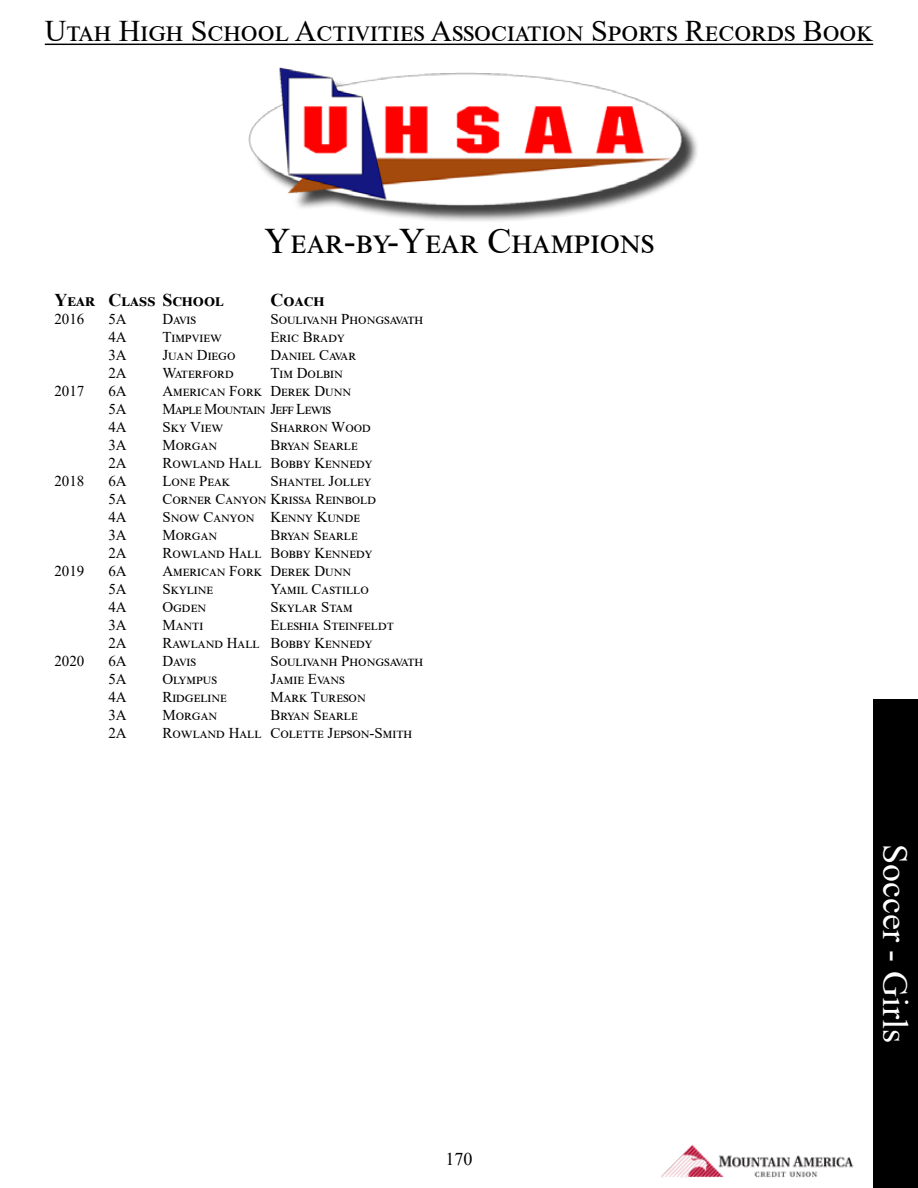
<style>
.page{position:relative;width:918px;height:1188px;background:#fff}
.page>*{position:absolute;margin:0;border:0;box-sizing:border-box;transform-origin:0 0}
.t1{font:36px "Times New Roman";color:#000}
.t2{font:36px "Times New Roman";color:#fff}
.t3{font:30px "Times New Roman";color:#000}
.t4{font:700 18px "Times New Roman";color:#000}
.t5{font:18px "Times New Roman";color:#000}
.t6{font:15px "Times New Roman";color:#000}
.t7{font:15px "Times New Roman";letter-spacing:-.04em;color:#000}
</style>
<div class="page">
<hr style="left:45px;top:44px;width:828px;height:1px;background:#000">
<div style="left:252px;top:71px;width:448px;height:153px;background:#000;opacity:.75"></div>
<img style="left:248px;top:67px;width:440px;height:151px">
<img style="left:661px;top:1144px;width:193px;height:34px">
<div style="left:873px;top:699px;width:45px;height:489px;background:#000"></div>
<h2 class="t3" style="left:45px;top:10px;width:830px">Utah High School Activities Association Sports Records Book</h2>
<h1 class="t1" style="left:265px;top:215px;width:391px">Year-by-Year Champions</h1>
<p class="t4" style="left:54px;top:287px;width:171px">Year Class School</p>
<p class="t4" style="left:270px;top:287px;width:56px">Coach</p>
<p class="t6" style="left:54px;top:308px;width:31px">2016</p>
<p class="t6" style="left:108px;top:308px;width:20px">5A</p>
<p class="t6" style="left:162px;top:308px;width:35px">Davis</p>
<p class="t6" style="left:270px;top:308px;width:154px">Soulivanh Phongsavath</p>
<p class="t6" style="left:108px;top:326px;width:20px">4A</p>
<p class="t6" style="left:162px;top:326px;width:61px">Timpview</p>
<p class="t6" style="left:270px;top:326px;width:76px">Eric Brady</p>
<p class="t6" style="left:108px;top:344px;width:20px">3A</p>
<p class="t6" style="left:162px;top:344px;width:75px">Juan Diego</p>
<p class="t6" style="left:270px;top:344px;width:85px">Daniel Cavar</p>
<p class="t6" style="left:108px;top:362px;width:20px">2A</p>
<p class="t6" style="left:162px;top:362px;width:73px">Waterford</p>
<p class="t6" style="left:270px;top:362px;width:74px">Tim Dolbin</p>
<p class="t6" style="left:54px;top:380px;width:31px">2017</p>
<p class="t6" style="left:108px;top:380px;width:20px">6A</p>
<p class="t6" style="left:162px;top:380px;width:190px">American Fork Derek Dunn</p>
<p class="t6" style="left:108px;top:398px;width:20px">5A</p>
<p class="t7" style="left:162px;top:398px;width:170px">Maple Mountain Jeff Lewis</p>
<p class="t6" style="left:108px;top:416px;width:20px">4A</p>
<p class="t6" style="left:162px;top:416px;width:63px">Sky View</p>
<p class="t6" style="left:270px;top:416px;width:102px">Sharron Wood</p>
<p class="t6" style="left:108px;top:434px;width:20px">3A</p>
<p class="t6" style="left:162px;top:434px;width:56px">Morgan</p>
<p class="t6" style="left:270px;top:434px;width:89px">Bryan Searle</p>
<p class="t6" style="left:108px;top:452px;width:20px">2A</p>
<p class="t6" style="left:162px;top:452px;width:212px">Rowland Hall Bobby Kennedy</p>
<p class="t6" style="left:54px;top:470px;width:31px">2018</p>
<p class="t6" style="left:108px;top:470px;width:20px">6A</p>
<p class="t6" style="left:162px;top:470px;width:69px">Lone Peak</p>
<p class="t6" style="left:270px;top:470px;width:103px">Shantel Jolley</p>
<p class="t6" style="left:108px;top:488px;width:20px">5A</p>
<p class="t6" style="left:162px;top:488px;width:215px">Corner Canyon Krissa Reinbold</p>
<p class="t6" style="left:108px;top:506px;width:20px">4A</p>
<p class="t6" style="left:162px;top:506px;width:199px">Snow Canyon Kenny Kunde</p>
<p class="t6" style="left:108px;top:524px;width:20px">3A</p>
<p class="t6" style="left:162px;top:524px;width:56px">Morgan</p>
<p class="t6" style="left:270px;top:524px;width:89px">Bryan Searle</p>
<p class="t6" style="left:108px;top:542px;width:20px">2A</p>
<p class="t6" style="left:162px;top:542px;width:212px">Rowland Hall Bobby Kennedy</p>
<p class="t6" style="left:54px;top:560px;width:31px">2019</p>
<p class="t6" style="left:108px;top:560px;width:20px">6A</p>
<p class="t6" style="left:162px;top:560px;width:190px">American Fork Derek Dunn</p>
<p class="t6" style="left:108px;top:578px;width:20px">5A</p>
<p class="t6" style="left:162px;top:578px;width:52px">Skyline</p>
<p class="t6" style="left:270px;top:578px;width:100px">Yamil Castillo</p>
<p class="t6" style="left:108px;top:596px;width:20px">4A</p>
<p class="t6" style="left:162px;top:596px;width:45px">Ogden</p>
<p class="t6" style="left:270px;top:596px;width:84px">Skylar Stam</p>
<p class="t6" style="left:108px;top:614px;width:20px">3A</p>
<p class="t6" style="left:162px;top:614px;width:42px">Manti</p>
<p class="t6" style="left:270px;top:614px;width:125px">Eleshia Steinfeldt</p>
<p class="t6" style="left:108px;top:632px;width:20px">2A</p>
<p class="t6" style="left:162px;top:632px;width:212px">Rawland Hall Bobby Kennedy</p>
<p class="t6" style="left:54px;top:650px;width:31px">2020</p>
<p class="t6" style="left:108px;top:650px;width:20px">6A</p>
<p class="t6" style="left:162px;top:650px;width:35px">Davis</p>
<p class="t6" style="left:270px;top:650px;width:154px">Soulivanh Phongsavath</p>
<p class="t6" style="left:108px;top:668px;width:20px">5A</p>
<p class="t6" style="left:162px;top:668px;width:56px">Olympus</p>
<p class="t6" style="left:270px;top:668px;width:76px">Jamie Evans</p>
<p class="t6" style="left:108px;top:686px;width:20px">4A</p>
<p class="t6" style="left:162px;top:686px;width:66px">Ridgeline</p>
<p class="t6" style="left:270px;top:686px;width:97px">Mark Tureson</p>
<p class="t6" style="left:108px;top:704px;width:20px">3A</p>
<p class="t6" style="left:162px;top:704px;width:56px">Morgan</p>
<p class="t6" style="left:270px;top:704px;width:89px">Bryan Searle</p>
<p class="t6" style="left:108px;top:722px;width:20px">2A</p>
<p class="t6" style="left:162px;top:722px;width:251px">Rowland Hall Colette Jepson-Smith</p>
<p class="t5" style="left:446px;top:1146px;width:28px">170</p>
<h1 class="t2" style="left:920px;top:844px;width:201px;rotate:90deg">Soccer - Girls</h1>
</div>
